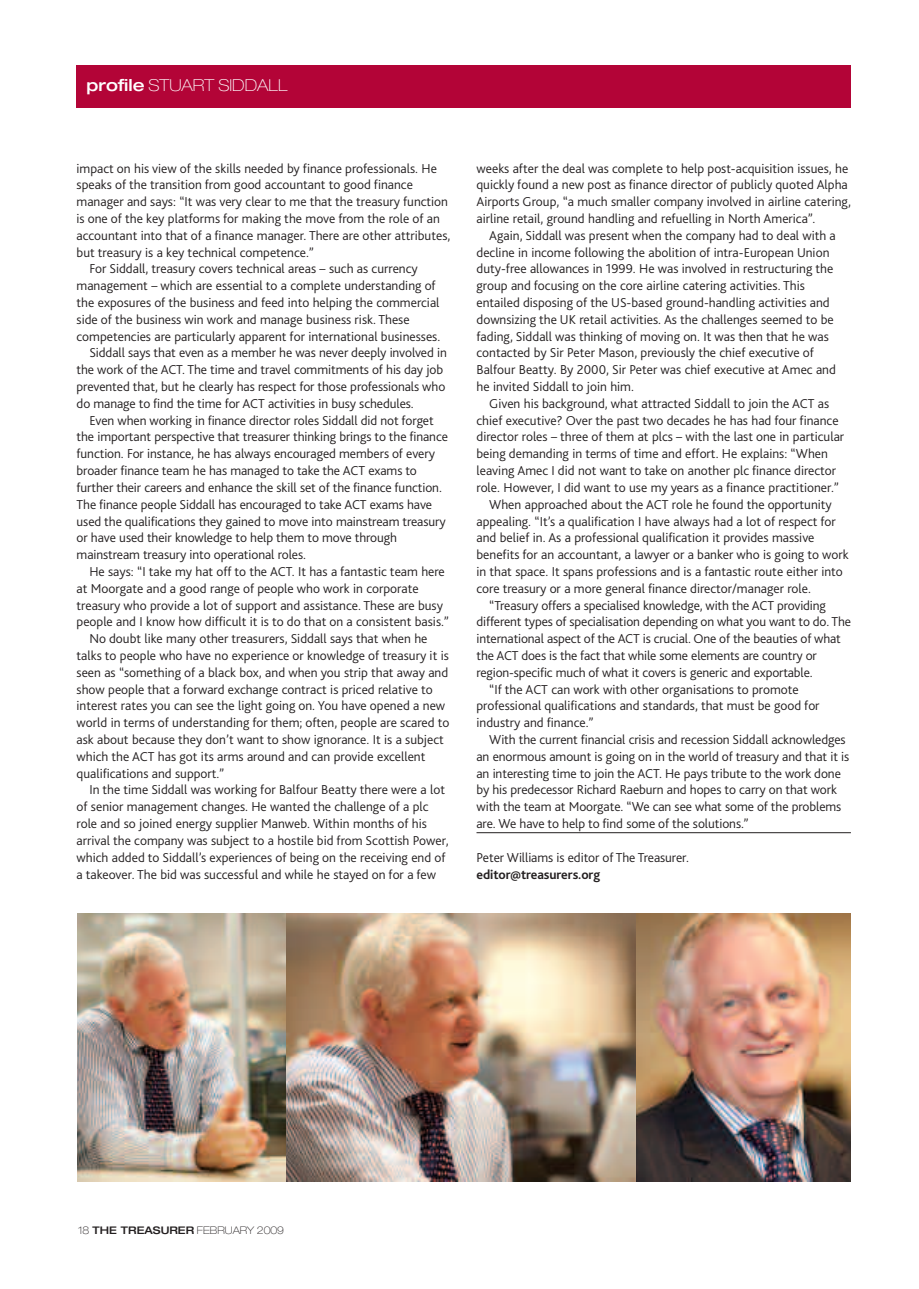
<style>
.page{position:relative;width:919px;height:1289px;background:#fff}
.page>*{position:absolute;margin:0;border:0;box-sizing:border-box;transform-origin:0 0}
.t1{font:100 expanded 16.5px "Helvetica Neue";color:#fff}
.t2{font:300 13.5px/16.8px "Bliss 2";color:#231f20}
.t3{font:700 13.5px "Bliss 2";letter-spacing:-.005em;color:#231f20}
.t4{font:100 expanded 10.5px "Helvetica Neue";color:#231f20}
.s1{font-weight:500}
</style>
<div class="page">
<div style="left:77px;top:65px;width:773px;height:42px;background:#b30437"></div>
<hr style="left:476px;top:832px;width:374px;height:1px;background:#231f20">
<img style="left:77px;top:913px;width:209px;height:268px">
<img style="left:635px;top:913px;width:215px;height:268px">
<img style="left:286px;top:913px;width:349px;height:268px">
<p class="t1" style="left:87px;top:79px;width:202px"><span class="s1">profile</span> STUART SIDDALL</p>
<p class="t2" style="left:77px;top:161px;width:362px">impact on his view of the skills needed by finance professionals. He</p>
<p class="t2" style="left:77px;top:178px;width:338px">speaks of the transition from good accountant to good finance</p>
<p class="t2" style="left:77px;top:194px;width:373px">manager and says: “It was very clear to me that the treasury function</p>
<p class="t2" style="left:77px;top:211px;width:365px">is one of the key platforms for making the move from the role of an</p>
<p class="t2" style="left:77px;top:228px;width:375px">accountant into that of a finance manager. There are other attributes,</p>
<p class="t2" style="left:77px;top:245px;width:239px">but treasury is a key technical competence.”</p>
<p class="t2" style="left:89px;top:262px;width:330px">For Siddall, treasury covers technical areas – such as currency</p>
<p class="t2" style="left:77px;top:278px;width:360px">management – which are essential to a complete understanding of</p>
<p class="t2" style="left:77px;top:295px;width:364px">the exposures of the business and feed into helping the commercial</p>
<p class="t2" style="left:77px;top:312px;width:334px">side of the business win work and manage business risk. These</p>
<p class="t2" style="left:77px;top:329px;width:365px">competencies are particularly apparent for international businesses.</p>
<p class="t2" style="left:89px;top:346px;width:359px">Siddall says that even as a member he was never deeply involved in</p>
<p class="t2" style="left:77px;top:362px;width:368px">the work of the ACT. The time and travel commitments of his day job</p>
<p class="t2" style="left:77px;top:379px;width:370px">prevented that, but he clearly has respect for those professionals who</p>
<p class="t2" style="left:77px;top:396px;width:339px">do manage to find the time for ACT activities in busy schedules.</p>
<p class="t2" style="left:89px;top:413px;width:346px">Even when working in finance director roles Siddall did not forget</p>
<p class="t2" style="left:77px;top:430px;width:373px">the important perspective that treasurer thinking brings to the finance</p>
<p class="t2" style="left:77px;top:446px;width:360px">function. For instance, he has always encouraged members of every</p>
<p class="t2" style="left:77px;top:463px;width:342px">broader finance team he has managed to take the ACT exams to</p>
<p class="t2" style="left:77px;top:480px;width:367px">further their careers and enhance the skill set of the finance function.</p>
<p class="t2" style="left:77px;top:497px;width:357px">The finance people Siddall has encouraged to take ACT exams have</p>
<p class="t2" style="left:77px;top:514px;width:370px">used the qualifications they gained to move into mainstream treasury</p>
<p class="t2" style="left:77px;top:530px;width:322px">or have used their knowledge to help them to move through</p>
<p class="t2" style="left:77px;top:547px;width:231px">mainstream treasury into operational roles.</p>
<p class="t2" style="left:89px;top:564px;width:357px">He says: “I take my hat off to the ACT. It has a fantastic team here</p>
<p class="t2" style="left:77px;top:581px;width:343px">at Moorgate and a good range of people who work in corporate</p>
<p class="t2" style="left:77px;top:598px;width:368px">treasury who provide a lot of support and assistance. These are busy</p>
<p class="t2" style="left:77px;top:614px;width:374px">people and I know how difficult it is to do that on a consistent basis.”</p>
<p class="t2" style="left:89px;top:631px;width:339px">No doubt like many other treasurers, Siddall says that when he</p>
<p class="t2" style="left:77px;top:648px;width:374px">talks to people who have no experience or knowledge of treasury it is</p>
<p class="t2" style="left:77px;top:665px;width:373px">seen as “something of a black box, and when you strip that away and</p>
<p class="t2" style="left:77px;top:682px;width:357px">show people that a forward exchange contract is priced relative to</p>
<p class="t2" style="left:77px;top:698px;width:370px">interest rates you can see the light going on. You have opened a new</p>
<p class="t2" style="left:77px;top:715px;width:374px">world in terms of understanding for them; often, people are scared to</p>
<p class="t2" style="left:77px;top:732px;width:369px">ask about because they don’t want to show ignorance. It is a subject</p>
<p class="t2" style="left:77px;top:749px;width:350px">which the ACT has got its arms around and can provide excellent</p>
<p class="t2" style="left:77px;top:766px;width:149px">qualifications and support.”</p>
<p class="t2" style="left:89px;top:782px;width:357px">In the time Siddall was working for Balfour Beatty there were a lot</p>
<p class="t2" style="left:77px;top:799px;width:353px">of senior management changes. He wanted the challenge of a plc</p>
<p class="t2" style="left:77px;top:816px;width:352px">role and so joined energy supplier Manweb. Within months of his</p>
<p class="t2" style="left:77px;top:833px;width:373px">arrival the company was subject to a hostile bid from Scottish Power,</p>
<p class="t2" style="left:77px;top:850px;width:370px">which added to Siddall’s experiences of being on the receiving end of</p>
<p class="t2" style="left:77px;top:866px;width:361px">a takeover. The bid was successful and while he stayed on for a few</p>
<p class="t2" style="left:476px;top:161px;width:376px">weeks after the deal was complete to help post-acquisition issues, he quickly found a new post as finance director of publicly quoted Alpha Airports Group, “a much smaller company involved in airline catering, airline retail, ground handling and refuelling in North America”.</p>
<p class="t2" style="left:476px;top:228px;width:361px;text-indent:13px">Again, Siddall was present when the company had to deal with a decline in income following the abolition of intra-European Union duty-free allowances in 1999. He was involved in restructuring the group and focusing on the core airline catering activities. This entailed disposing of the US-based ground-handling activities and downsizing the UK retail activities. As the challenges seemed to be fading, Siddall was thinking of moving on. It was then that he was contacted by Sir Peter Mason, previously the chief executive of Balfour Beatty. By 2000, Sir Peter was chief executive at Amec and he invited Siddall to join him.</p>
<p class="t2" style="left:489px;top:396px;width:341px">Given his background, what attracted Siddall to join the ACT as</p>
<p class="t2" style="left:476px;top:413px;width:363px">chief executive? Over the past two decades he has had four finance</p>
<p class="t2" style="left:476px;top:430px;width:369px">director roles – three of them at plcs – with the last one in particular</p>
<p class="t2" style="left:476px;top:446px;width:353px">being demanding in terms of time and effort. He explains: “When</p>
<p class="t2" style="left:476px;top:463px;width:361px">leaving Amec I did not want to take on another plc finance director</p>
<p class="t2" style="left:476px;top:480px;width:364px">role. However, I did want to use my years as a finance practitioner.”</p>
<p class="t2" style="left:489px;top:497px;width:344px">When approached about the ACT role he found the opportunity</p>
<p class="t2" style="left:476px;top:514px;width:361px">appealing. “It’s a qualification I have always had a lot of respect for</p>
<p class="t2" style="left:476px;top:530px;width:339px">and belief in. As a professional qualification it provides massive</p>
<p class="t2" style="left:476px;top:547px;width:374px">benefits for an accountant, a lawyer or a banker who is going to work</p>
<p class="t2" style="left:476px;top:564px;width:368px">in that space. It spans professions and is a fantastic route either into</p>
<p class="t2" style="left:476px;top:581px;width:336px">core treasury or a more general finance director/manager role.</p>
<p class="t2" style="left:489px;top:598px;width:338px">“Treasury offers a specialised knowledge, with the ACT providing</p>
<p class="t2" style="left:476px;top:614px;width:376px">different types of specialisation depending on what you want to do. The</p>
<p class="t2" style="left:476px;top:631px;width:366px">international aspect of the ACT is crucial. One of the beauties of what</p>
<p class="t2" style="left:476px;top:648px;width:342px">the ACT does is the fact that while some elements are country or</p>
<p class="t2" style="left:476px;top:665px;width:338px">region-specific much of what it covers is generic and exportable.</p>
<p class="t2" style="left:489px;top:682px;width:311px">“If the ACT can work with other organisations to promote</p>
<p class="t2" style="left:476px;top:698px;width:344px">professional qualifications and standards, that must be good for</p>
<p class="t2" style="left:476px;top:715px;width:118px">industry and finance.”</p>
<p class="t2" style="left:489px;top:732px;width:358px">With the current financial crisis and recession Siddall acknowledges</p>
<p class="t2" style="left:476px;top:749px;width:374px">an enormous amount is going on in the world of treasury and that it is</p>
<p class="t2" style="left:476px;top:766px;width:366px">an interesting time to join the ACT. He pays tribute to the work done</p>
<p class="t2" style="left:476px;top:782px;width:362px">by his predecessor Richard Raeburn and hopes to carry on that work</p>
<p class="t2" style="left:476px;top:799px;width:366px">with the team at Moorgate. “We can see what some of the problems</p>
<p class="t2" style="left:476px;top:816px;width:274px">are. We have to help to find some of the solutions.”</p>
<p class="t2" style="left:476px;top:850px;width:214px">Peter Williams is editor of The Treasurer.</p>
<p class="t3" style="left:476px;top:869px;width:125px">editor@treasurers.org</p>
<p class="t4" style="left:78px;top:1226px;width:207px">18 <span class="s1">THE TREASURER</span> FEBRUARY 2009</p>
</div>
